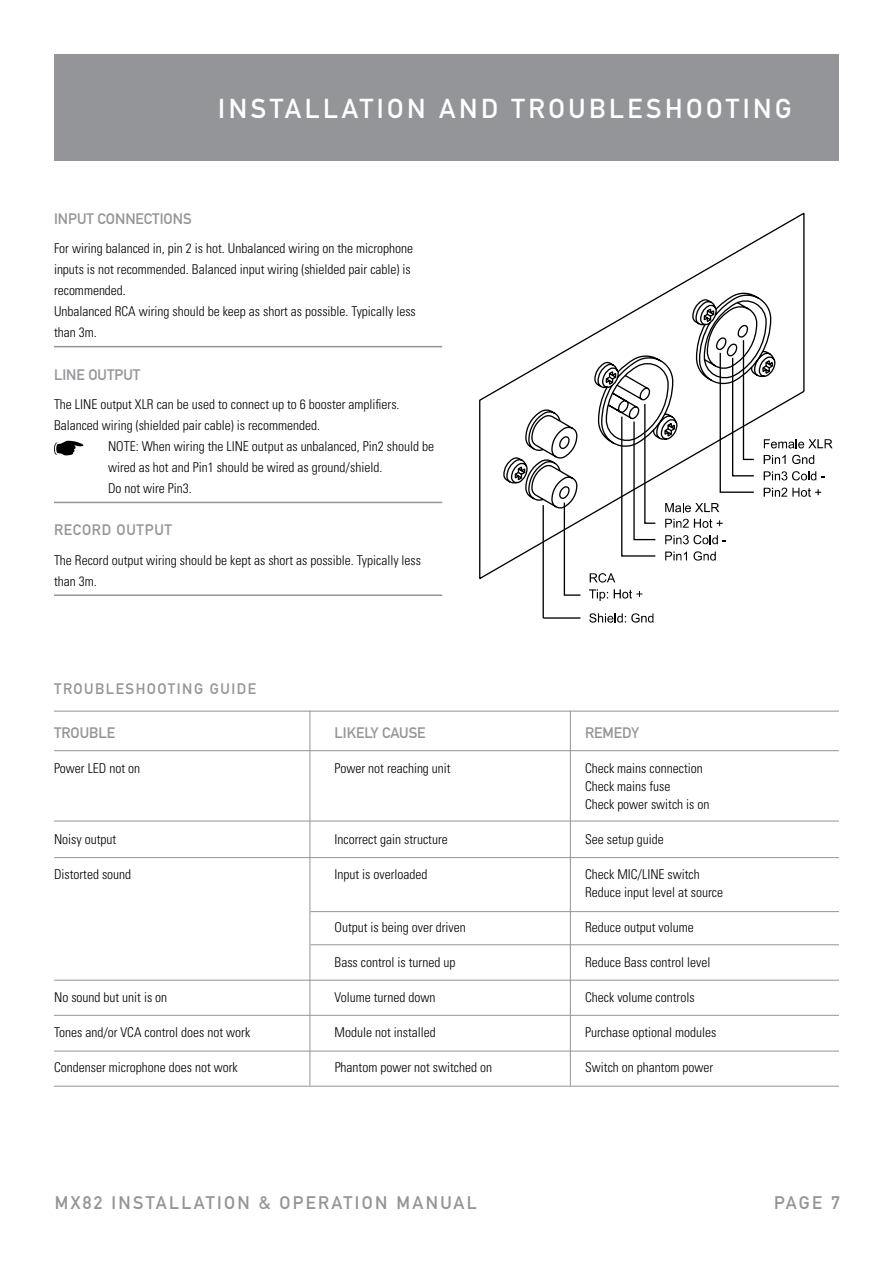
<style>
.page{position:relative;width:893px;height:1263px;background:#fff}
.page>*{position:absolute;margin:0;border:0;box-sizing:border-box;transform-origin:0 0}
.t1{font:27px "DIN Mittelschrift";letter-spacing:.13em;color:#fff}
.t2{font:18px "DIN Mittelschrift";letter-spacing:.13em;color:#939598}
.t3{font:15px "DIN Mittelschrift";color:#939598}
.t4{font:15px "DIN Mittelschrift";letter-spacing:.1em;color:#939598}
.t5{font:15px "DIN Mittelschrift";letter-spacing:.05em;color:#939598}
.t6{font:300 condensed 13.5px/21px "Univers";color:#000}
</style>
<div class="page">
<div style="left:54px;top:54px;width:785px;height:106px;background:#939598"></div>
<hr style="left:54px;top:346px;width:388px;height:1px;background:#939598">
<hr style="left:54px;top:502px;width:388px;height:1px;background:#939598">
<hr style="left:54px;top:594px;width:388px;height:2px;background:#939598">
<svg style="left:54px;top:441px;width:29px;height:14px"></svg>
<svg style="left:479px;top:213px;width:327px;height:366px"></svg>
<svg style="left:542px;top:351px;width:213px;height:268px"></svg>
<svg style="left:764px;top:455px;width:22px;height:9px"></svg>
<svg style="left:792px;top:455px;width:22px;height:9px"></svg>
<svg style="left:764px;top:471px;width:61px;height:9px"></svg>
<svg style="left:764px;top:488px;width:57px;height:9px"></svg>
<svg style="left:764px;top:439px;width:68px;height:9px"></svg>
<svg style="left:731px;top:339px;width:24px;height:138px"></svg>
<svg style="left:590px;top:573px;width:25px;height:9px"></svg>
<svg style="left:589px;top:589px;width:19px;height:12px"></svg>
<svg style="left:614px;top:589px;width:28px;height:10px"></svg>
<svg style="left:589px;top:613px;width:64px;height:10px"></svg>
<hr style="left:54px;top:711px;width:785px;height:1px;background:#939598">
<hr style="left:54px;top:750px;width:785px;height:1px;background:#939598">
<hr style="left:54px;top:821px;width:785px;height:1px;background:#939598">
<hr style="left:54px;top:857px;width:785px;height:1px;background:#939598">
<hr style="left:310px;top:911px;width:529px;height:1px;background:#939598">
<hr style="left:54px;top:1051px;width:785px;height:1px;background:#939598">
<hr style="left:310px;top:711px;width:1px;height:375px;background:#939598">
<hr style="left:570px;top:711px;width:1px;height:375px;background:#939598">
<hr style="left:54px;top:1015px;width:785px;height:1px;background:#939598">
<hr style="left:54px;top:980px;width:785px;height:1px;background:#939598">
<hr style="left:310px;top:944px;width:529px;height:1px;background:#939598">
<hr style="left:54px;top:1086px;width:785px;height:1px;background:#939598">
<h1 class="t1" style="left:218px;top:93px;width:575px">INSTALLATION AND TROUBLESHOOTING</h1>
<p class="t3" style="left:54px;top:210px;width:139px">INPUT CONNECTIONS</p>
<p class="t6" style="left:54px;top:238px;width:363px">For wiring balanced in, pin 2 is hot. Unbalanced wiring on the microphone inputs is not recommended. Balanced input wiring (shielded pair cable) is recommended.<br>Unbalanced RCA wiring should be keep as short as possible. Typically less than 3m.</p>
<p class="t3" style="left:54px;top:366px;width:88px">LINE OUTPUT</p>
<p class="t6" style="left:54px;top:394px;width:347px">The LINE output XLR can be used to connect up to 6 booster amplifiers.<br>Balanced wiring (shielded pair cable) is recommended.</p>
<p class="t6" style="left:108px;top:436px;width:328px">NOTE: When wiring the LINE output as unbalanced, Pin2 should be wired as hot and Pin1 should be wired as ground/shield.<br>Do not wire Pin3.</p>
<p class="t5" style="left:54px;top:521px;width:120px">RECORD OUTPUT</p>
<p class="t6" style="left:54px;top:549px;width:369px">The Record output wiring should be kept as short as possible. Typically less than 3m.</p>
<p class="t4" style="left:54px;top:680px;width:204px">TROUBLESHOOTING GUIDE</p>
<p class="t3" style="left:54px;top:723px;width:63px">TROUBLE</p>
<p class="t3" style="left:334px;top:723px;width:93px">LIKELY CAUSE</p>
<p class="t3" style="left:585px;top:723px;width:55px">REMEDY</p>
<p class="t6" style="left:54px;top:757px;width:88px">Power LED not on</p>
<p class="t6" style="left:335px;top:757px;width:118px">Power not reaching unit</p>
<p class="t6" style="left:585px;top:758px;width:126px;line-height:18px">Check mains connection<br>Check mains fuse<br>Check power switch is on</p>
<p class="t6" style="left:54px;top:828px;width:64px">Noisy output</p>
<p class="t6" style="left:335px;top:828px;width:115px">Incorrect gain structure</p>
<p class="t6" style="left:585px;top:828px;width:80px">See setup guide</p>
<p class="t6" style="left:54px;top:863px;width:79px">Distorted sound</p>
<p class="t6" style="left:335px;top:863px;width:94px">Input is overloaded</p>
<p class="t6" style="left:585px;top:864px;width:139px;line-height:18px">Check MIC/LINE switch<br>Reduce input level at source</p>
<p class="t6" style="left:335px;top:916px;width:133px">Output is being over driven</p>
<p class="t6" style="left:585px;top:916px;width:110px">Reduce output volume</p>
<p class="t6" style="left:335px;top:951px;width:122px">Bass control is turned up</p>
<p class="t6" style="left:585px;top:951px;width:127px">Reduce Bass control level</p>
<p class="t6" style="left:54px;top:986px;width:115px">No sound but unit is on</p>
<p class="t6" style="left:335px;top:986px;width:102px">Volume turned down</p>
<p class="t6" style="left:585px;top:986px;width:111px">Check volume controls</p>
<p class="t6" style="left:54px;top:1021px;width:198px">Tones and/or VCA control does not work</p>
<p class="t6" style="left:335px;top:1021px;width:103px">Module not installed</p>
<p class="t6" style="left:585px;top:1021px;width:133px">Purchase optional modules</p>
<p class="t6" style="left:54px;top:1056px;width:185px">Condenser microphone does not work</p>
<p class="t6" style="left:335px;top:1056px;width:159px">Phantom power not switched on</p>
<p class="t6" style="left:585px;top:1056px;width:130px">Switch on phantom power</p>
<h2 class="t2" style="left:55px;top:1192px;width:423px">MX82 INSTALLATION &amp; OPERATION MANUAL</h2>
<h2 class="t2" style="left:774px;top:1192px;width:67px">PAGE 7</h2>
</div>
